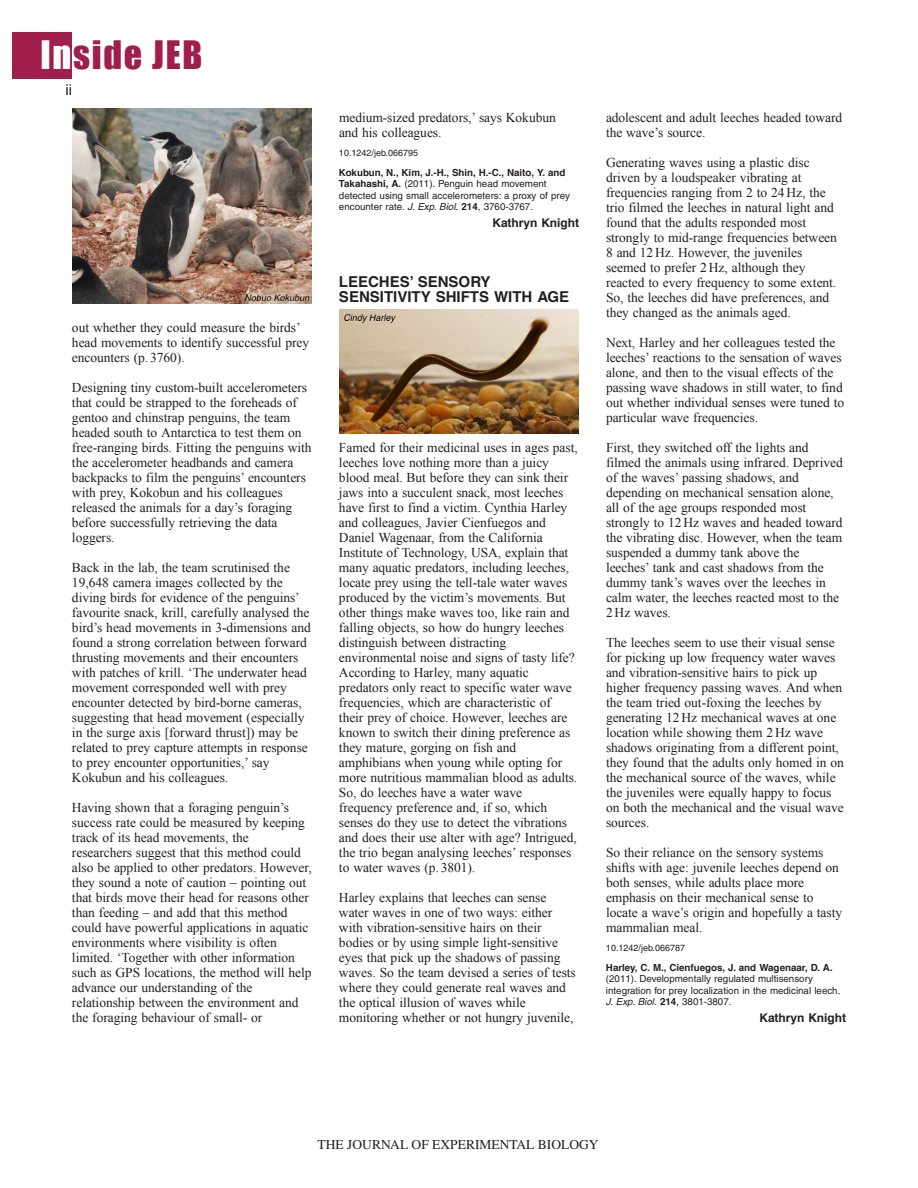
<style>
.page{position:relative;width:918px;height:1188px;background:#fff}
.page>*{position:absolute;margin:0;border:0;box-sizing:border-box;transform-origin:0 0}
.t1{font:36px "Impact";letter-spacing:.05em;color:#a01e4b}
.t2{font:700 15px/15px "Helvetica";color:#231f20}
.t3{font:15px "Helvetica";color:#231f20}
.t4{font:13.5px/15px "Times New Roman";letter-spacing:-.005em;color:#231f20}
.t5{font:13.5px "Times";color:#231f20}
.t6{font:700 12px "Helvetica";letter-spacing:-.005em;color:#231f20}
.t7{font:9.75px/11.2px "Helvetica";color:#231f20}
.t8{font:700 9.75px "Helvetica";color:#231f20}
.t9{font:9px "Helvetica";color:#231f20}
.s1{color:#fff}
.s2{font-weight:700}
.s3{font-style:italic}
</style>
<div class="page">
<div style="left:12px;top:32px;width:60px;height:46px;background:#a01e4b"></div>
<img style="left:72px;top:108px;width:239px;height:195px">
<img style="left:339px;top:309px;width:240px;height:125px">
<h1 class="t1" style="left:40px;top:33px;width:163px"><span class="s1">In</span>side JEB</h1>
<p class="t3" style="left:66px;top:84px;width:8px">ii</p>
<p class="t4" style="left:72px;top:320px;width:239px">out whether they could measure the birds’ head movements to identify successful prey encounters (p. 3760).</p>
<p class="t4" style="left:72px;top:380px;width:241px">Designing tiny custom-built accelerometers that could be strapped to the foreheads of gentoo and chinstrap penguins, the team headed south to Antarctica to test them on free-ranging birds. Fitting the penguins with the accelerometer headbands and camera backpacks to film the penguins’ encounters with prey, Kokobun and his colleagues released the animals for a day’s foraging before successfully retrieving the data loggers.</p>
<p class="t4" style="left:72px;top:560px;width:240px">Back in the lab, the team scrutinised the 19,648 camera images collected by the diving birds for evidence of the penguins’ favourite snack, krill, carefully analysed the bird’s head movements in 3-dimensions and found a strong correlation between forward thrusting movements and their encounters with patches of krill. ‘The underwater head movement corresponded well with prey encounter detected by bird-borne cameras, suggesting that head movement (especially in the surge axis [forward thrust]) may be related to prey capture attempts in response to prey encounter opportunities,’ say Kokubun and his colleagues.</p>
<p class="t4" style="left:72px;top:800px;width:241px">Having shown that a foraging penguin’s success rate could be measured by keeping track of its head movements, the researchers suggest that this method could also be applied to other predators. However, they sound a note of caution – pointing out that birds move their head for reasons other than feeding – and add that this method could have powerful applications in aquatic environments where visibility is often limited. ‘Together with other information such as GPS locations, the method will help advance our understanding of the relationship between the environment and the foraging behaviour of small- or</p>
<p class="t4" style="left:339px;top:110px;width:218px">medium-sized predators,’ says Kokubun and his colleagues.</p>
<p class="t9" style="left:339px;top:150px;width:81px">10.1242/jeb.066795</p>
<p class="t7" style="left:339px;top:168px;width:232px"><span class="s2">Kokubun, N., Kim, J.-H., Shin, H.-C., Naito, Y. and Takahashi, A.</span> (2011). Penguin head movement detected using small accelerometers: a proxy of prey encounter rate. <span class="s3">J. Exp. Biol.</span> <span class="s2">214</span>, 3760-3767.</p>
<p class="t6" style="left:492px;top:218px;width:88px">Kathryn Knight</p>
<p class="t2" style="left:339px;top:276px;width:232px">LEECHESʼ SENSORY<br>SENSITIVITY SHIFTS WITH AGE</p>
<p class="t4" style="left:339px;top:440px;width:240px">Famed for their medicinal uses in ages past, leeches love nothing more than a juicy blood meal. But before they can sink their jaws into a succulent snack, most leeches have first to find a victim. Cynthia Harley and colleagues, Javier Cienfuegos and Daniel Wagenaar, from the California Institute of Technology, USA, explain that many aquatic predators, including leeches, locate prey using the tell-tale water waves produced by the victim’s movements. But other things make waves too, like rain and falling objects, so how do hungry leeches distinguish between distracting environmental noise and signs of tasty life?<br>According to Harley, many aquatic predators only react to specific water wave frequencies, which are characteristic of their prey of choice. However, leeches are known to switch their dining preference as they mature, gorging on fish and amphibians when young while opting for more nutritious mammalian blood as adults.<br>So, do leeches have a water wave frequency preference and, if so, which senses do they use to detect the vibrations and does their use alter with age? Intrigued, the trio began analysing leeches’ responses to water waves (p. 3801).</p>
<p class="t4" style="left:339px;top:890px;width:238px">Harley explains that leeches can sense water waves in one of two ways: either with vibration-sensitive hairs on their bodies or by using simple light-sensitive eyes that pick up the shadows of passing waves. So the team devised a series of tests where they could generate real waves and the optical illusion of waves while monitoring whether or not hungry juvenile,</p>
<p class="t4" style="left:606px;top:110px;width:238px">adolescent and adult leeches headed toward the wave’s source.</p>
<p class="t4" style="left:606px;top:155px;width:232px">Generating waves using a plastic disc driven by a loudspeaker vibrating at frequencies ranging from 2 to 24 Hz, the trio filmed the leeches in natural light and found that the adults responded most strongly to mid-range frequencies between 8 and 12 Hz. However, the juveniles seemed to prefer 2 Hz, although they reacted to every frequency to some extent.<br>So, the leeches did have preferences, and they changed as the animals aged.</p>
<p class="t4" style="left:606px;top:335px;width:240px">Next, Harley and her colleagues tested the leeches’ reactions to the sensation of waves alone, and then to the visual effects of the passing wave shadows in still water, to find out whether individual senses were tuned to particular wave frequencies.</p>
<p class="t4" style="left:606px;top:440px;width:238px">First, they switched off the lights and filmed the animals using infrared. Deprived of the waves’ passing shadows, and depending on mechanical sensation alone, all of the age groups responded most strongly to 12 Hz waves and headed toward the vibrating disc. However, when the team suspended a dummy tank above the leeches’ tank and cast shadows from the dummy tank’s waves over the leeches in calm water, the leeches reacted most to the 2 Hz waves.</p>
<p class="t4" style="left:606px;top:635px;width:240px">The leeches seem to use their visual sense for picking up low frequency water waves and vibration-sensitive hairs to pick up higher frequency passing waves. And when the team tried out-foxing the leeches by generating 12 Hz mechanical waves at one location while showing them 2 Hz wave shadows originating from a different point, they found that the adults only homed in on the mechanical source of the waves, while the juveniles were equally happy to focus on both the mechanical and the visual wave sources.</p>
<p class="t4" style="left:606px;top:845px;width:238px">So their reliance on the sensory systems shifts with age: juvenile leeches depend on both senses, while adults place more emphasis on their mechanical sense to locate a wave’s origin and hopefully a tasty mammalian meal.</p>
<p class="t9" style="left:606px;top:945px;width:81px">10.1242/jeb.066787</p>
<p class="t8" style="left:606px;top:964px;width:228px">Harley, C. M., Cienfuegos, J. and Wagenaar, D. A.</p>
<p class="t7" style="left:606px;top:974px;width:236px">(2011). Developmentally regulated multisensory integration for prey localization in the medicinal leech.<br><span class="s3">J. Exp. Biol.</span> <span class="s2">214</span>, 3801-3807.</p>
<p class="t6" style="left:759px;top:1013px;width:88px">Kathryn Knight</p>
<p class="t5" style="left:318px;top:1137px;width:282px">THE JOURNAL OF EXPERIMENTAL BIOLOGY</p>
</div>
